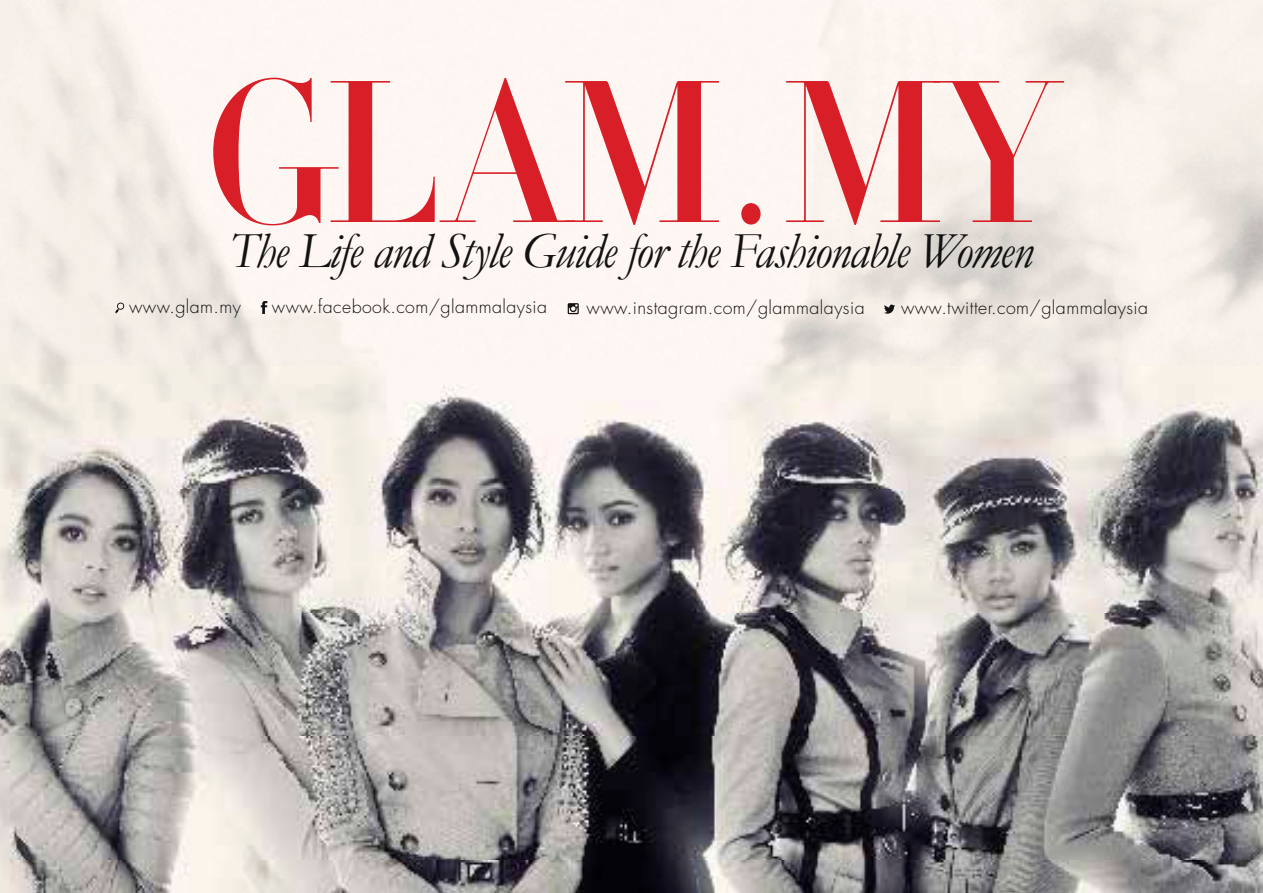
<style>
.page{position:relative;width:1263px;height:893px;background:#fff}
.page>*{position:absolute;margin:0;border:0;box-sizing:border-box;transform-origin:0 0}
.t1{font:198.75px "Didot HTF M42 Medium";color:#d81f27;scale:.95 1}
.t2{font:italic 51px "Garamond";letter-spacing:-.03em;color:#121212;scale:.95 1}
.t3{font:300 17.7px "Futura Std";letter-spacing:.025em;color:#121212}
</style>
<div class="page">
<img style="left:0;top:0;width:1263px;height:893px">
<svg style="left:261px;top:301px;width:6px;height:13px"></svg>
<svg style="left:884px;top:305px;width:11px;height:9px"></svg>
<svg style="left:568px;top:303px;width:11px;height:11px"></svg>
<svg style="left:115px;top:302px;width:10px;height:11px"></svg>
<h1 class="t1" style="left:204px;top:29px;width:902px">GLAM.my</h1>
<h2 class="t2" style="left:229px;top:221px;width:848px">The Life and Style Guide for the Fashionable Women</h2>
<p class="t3" style="left:129px;top:296px;width:114px">www.glam.my</p>
<p class="t3" style="left:272px;top:296px;width:277px">www.facebook.com/glammalaysia</p>
<p class="t3" style="left:587px;top:296px;width:280px">www.instagram.com/glammalaysia</p>
<p class="t3" style="left:901px;top:297px;width:248px">www.twitter.com/glammalaysia</p>
</div>
